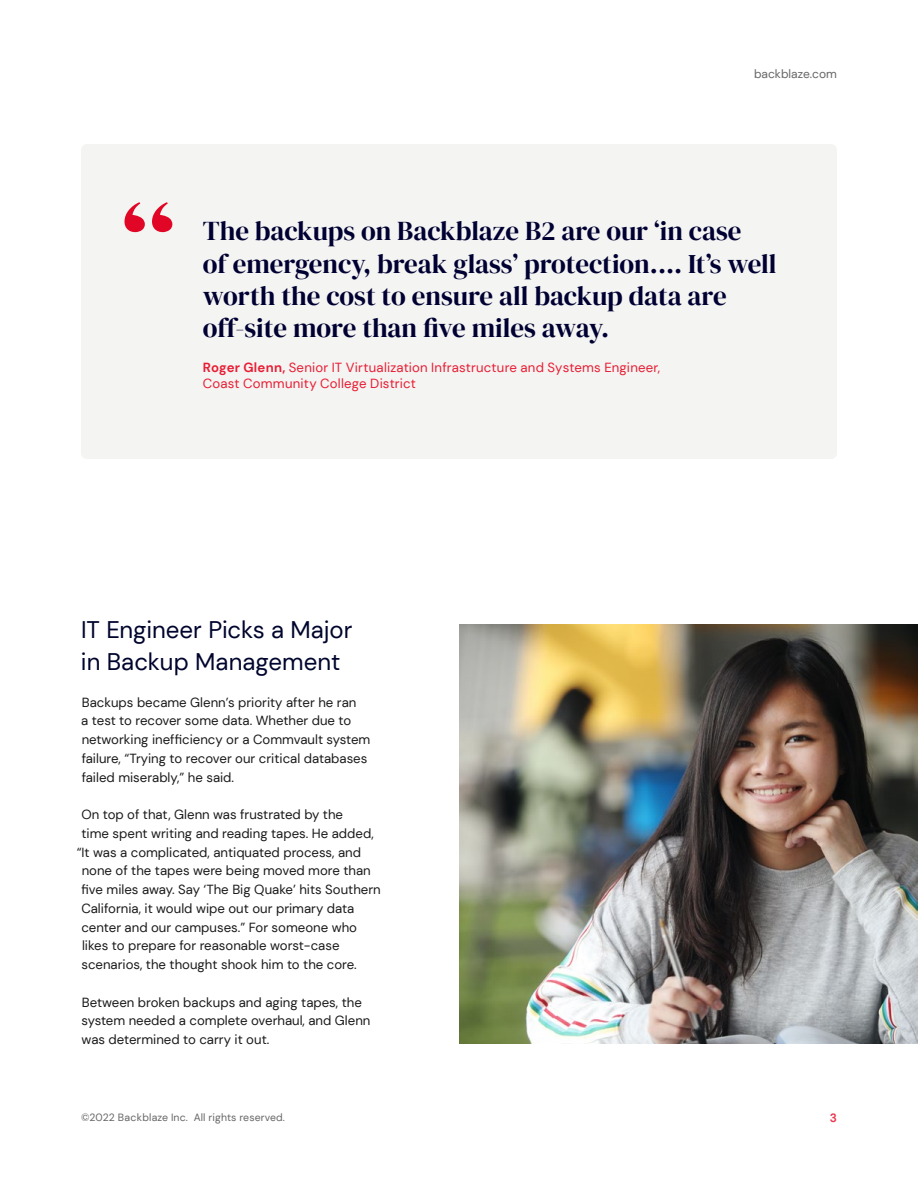
<style>
.page{position:relative;width:918px;height:1188px;background:#fff}
.page>*{position:absolute;margin:0;border:0;box-sizing:border-box;transform-origin:0 0}
.t1{font:27px/32.4px "DM Serif Display";color:#003}
.t2{font:24px/31.5px "DM Sans";color:#00052d}
.t3{font:13.2px/18.8px "DM Sans";color:#1a1a1a}
.t4{font:13.2px/16.5px "DM Sans";letter-spacing:.015em;color:#e81d34}
.t5{font:12px "DM Sans";color:#666}
.t6{font:700 12px "DM Sans";color:#e83851}
.t7{font:10.5px "DM Sans";letter-spacing:.01em;color:#666}
.s1{font-weight:700}
</style>
<div class="page">
<img style="left:459px;top:625px;width:459px;height:419px">
<div style="left:81px;top:144px;width:756px;height:315px;background:#f4f4f2;border-radius:6px"></div>
<svg style="left:125px;top:202px;width:47px;height:30px"></svg>
<p class="t5" style="left:754px;top:66px;width:84px">backblaze.com</p>
<h1 class="t1" style="left:203px;top:215px;width:575px">The backups on Backblaze B2 are our ‘in case<br>of emergency, break glass’ protection.... It’s well worth the cost to ensure all backup data are off-site more than five miles away.</h1>
<p class="t4" style="left:203px;top:359px;width:459px"><span class="s1">Roger Glenn,</span> Senior IT Virtualization Infrastructure and Systems Engineer,<br>Coast Community College District</p>
<h2 class="t2" style="left:81px;top:614px;width:273px">IT Engineer Picks a Major in Backup Management</h2>
<p class="t3" style="left:81px;top:692px;width:291px">Backups became Glenn’s priority after he ran<br>a test to recover some data. Whether due to networking inefficiency or a Commvault system failure, “Trying to recover our critical databases failed miserably,” he said.</p>
<p class="t3" style="left:81px;top:805px;width:263px">On top of that, Glenn was frustrated by the</p>
<p class="t3" style="left:82px;top:824px;width:294px">time spent writing and reading tapes. He added,</p>
<p class="t3" style="left:77px;top:842px;width:286px">“It was a complicated, antiquated process, and</p>
<p class="t3" style="left:82px;top:861px;width:291px">none of the tapes were being moved more than</p>
<p class="t3" style="left:81px;top:880px;width:301px">five miles away. Say ‘The Big Quake’ hits Southern</p>
<p class="t3" style="left:81px;top:899px;width:275px">California, it would wipe out our primary data</p>
<p class="t3" style="left:81px;top:917px;width:277px">center and our campuses.” For someone who</p>
<p class="t3" style="left:82px;top:936px;width:259px">likes to prepare for reasonable worst-case</p>
<p class="t3" style="left:81px;top:955px;width:277px">scenarios, the thought shook him to the core.</p>
<p class="t3" style="left:81px;top:992px;width:291px">Between broken backups and aging tapes, the system needed a complete overhaul, and Glenn was determined to carry it out.</p>
<p class="t7" style="left:81px;top:1111px;width:205px">©2022 Backblaze Inc. All rights reserved.</p>
<p class="t6" style="left:830px;top:1110px;width:9px">3</p>
</div>
